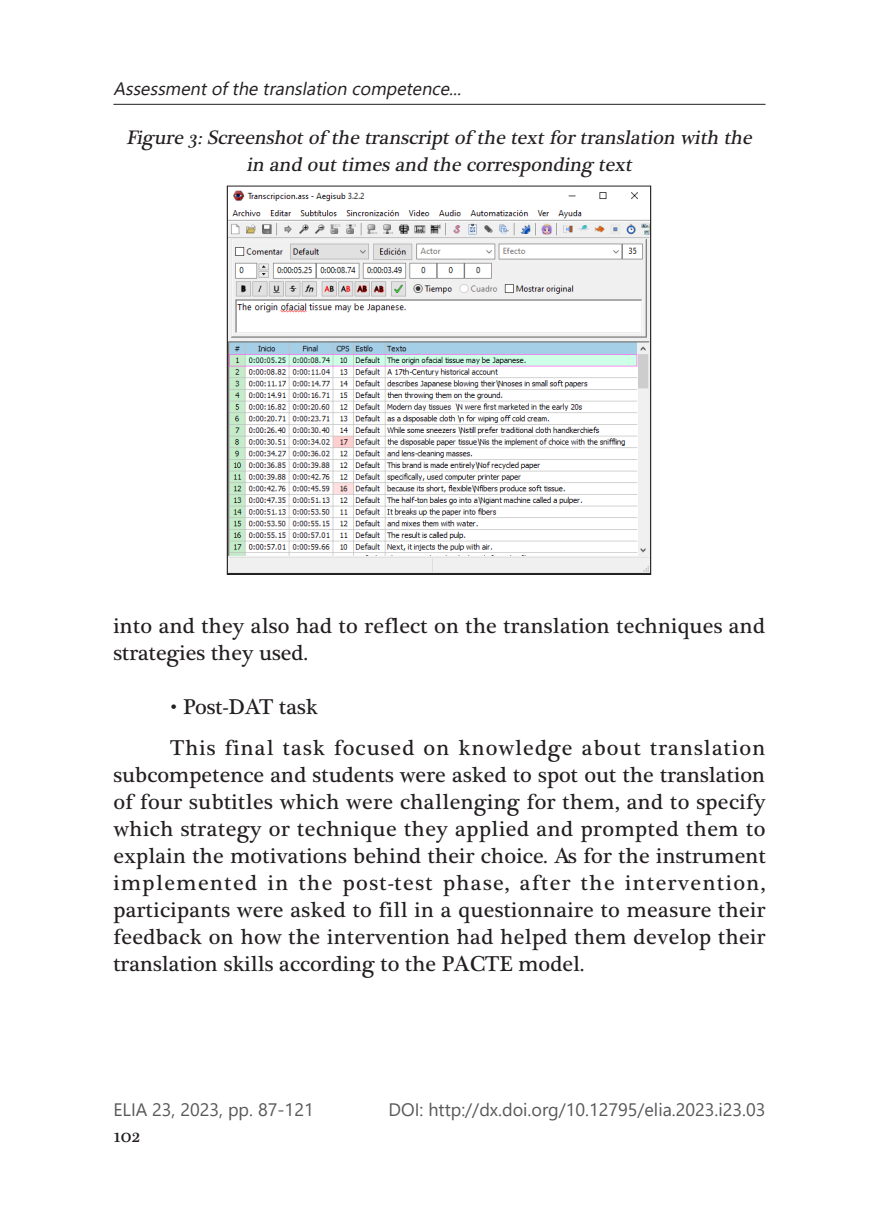
<style>
.page{position:relative;width:879px;height:1219px;background:#fff}
.page>*{position:absolute;margin:0;border:0;box-sizing:border-box;transform-origin:0 0}
.txt{font:22px/27px "Plantagenet Cherokee";letter-spacing:.01em;color:#231f20}
.txt-l1{font:22px "Plantagenet Cherokee";color:#231f20}
.txt-tabla-nombre{font:italic 20px/27px "Plantagenet Cherokee";color:#231f20;text-align:center}
.t1{font:20px "Plantagenet Cherokee";color:#231f20}
.t2{font:18px "Segoe UI";color:#57585a}
.t3{font:italic 18px "Segoe UI";color:#231f20}
</style>
<div class="page">
<hr style="left:113px;top:104px;width:652px;height:1px;background:#231f20">
<img style="left:229px;top:190px;width:420px;height:383px">
<p class="t3" style="left:113px;top:72px;width:354px">Assessmentofthetranslation competence...</p>
<p class="txt-tabla-nombre" style="left:126px;top:125px;width:631px">Figure 3:Screenshotof the transcriptof the textfortranslation with the in and outtimesand the corresponding text</p>
<p class="txt" style="left:113px;top:613px;width:653px">into and they also had to reflect on the translation techniques and strategies they used.</p>
<p class="txt-l1" style="left:170px;top:694px;width:149px">• Post-DAT task</p>
<p class="txt" style="left:113px;top:734px;width:654px;text-align:justify;text-indent:57px">This final task focused on knowledge about translation subcompetence and students were asked to spot out the translation of four subtitles which were challenging for them, and to specify which strategy or technique they applied and prompted them to explain the motivations behind their choice. As for the instrument implemented in the post-test phase, after the intervention, participants were asked to fill in a questionnaire to measure their feedback on how the intervention had helped them develop their translation skills according to the PACTE model.</p>
<p class="t2" style="left:113px;top:1092px;width:202px">ELIA 23, 2023, pp. 87-121</p>
<p class="t2" style="left:388px;top:1092px;width:378px">DOI: http://dx.doi.org/10.12795/elia.2023.i23.03</p>
<p class="t1" style="left:113px;top:1124px;width:28px">102</p>
</div>
